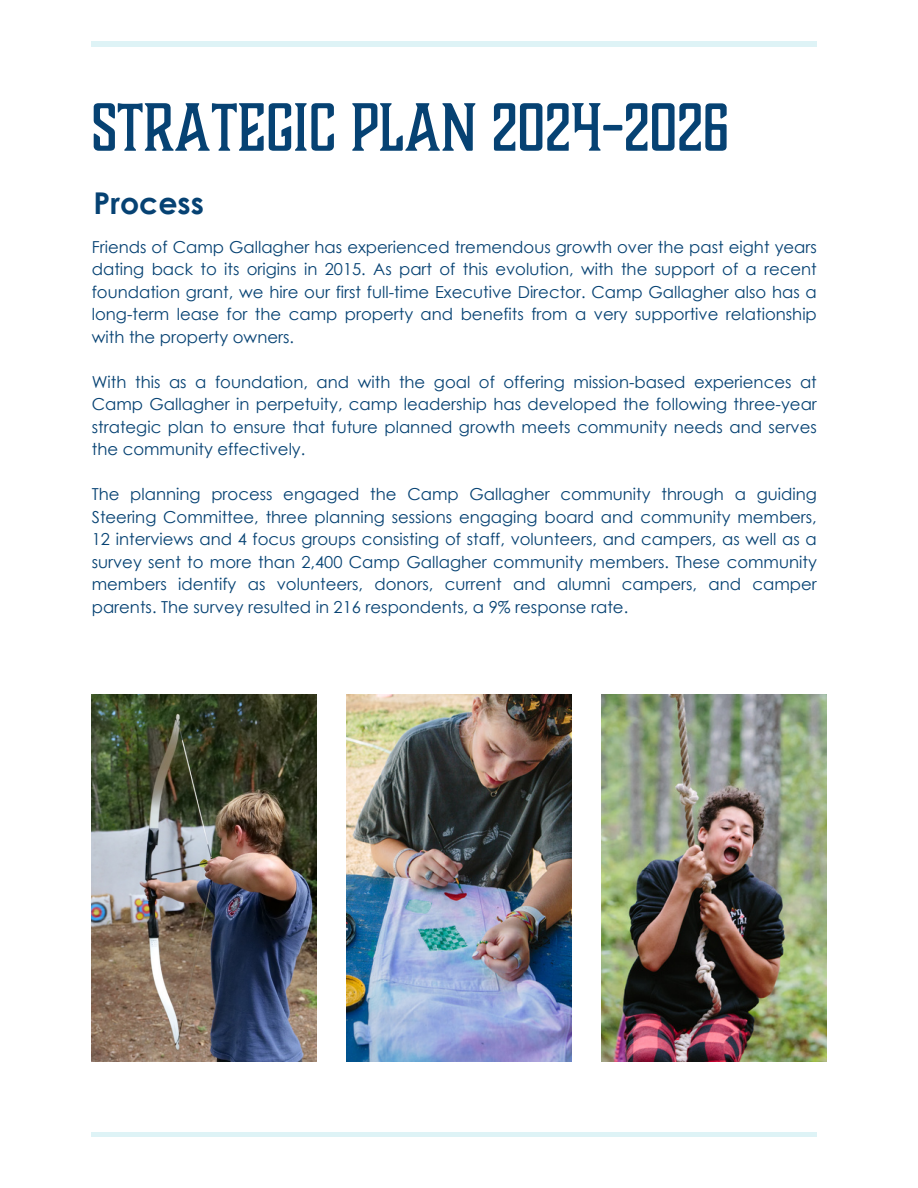
<style>
.page{position:relative;width:918px;height:1188px;background:#fff}
.page>*{position:absolute;margin:0;border:0;box-sizing:border-box;transform-origin:0 0}
.t1{font:63px "Boucherie Block";color:#064273}
.t2{font:700 30px "Century Gothic";color:#064273}
.t3{font:16.5px/22.5px "Century Gothic";color:#064273;text-align:justify}
</style>
<div class="page">
<img style="left:92px;top:694px;width:224px;height:367px">
<img style="left:347px;top:694px;width:224px;height:367px">
<img style="left:602px;top:694px;width:224px;height:367px">
<hr style="left:92px;top:42px;width:725px;height:4px;background:#def3f6">
<div style="left:92px;top:1132px;width:725px;height:5px;background:#def3f6"></div>
<p class="t1" style="left:92px;top:86px;width:639px">STRATEGIC PLAN 2024-2026</p>
<p class="t2" style="left:94px;top:184px;width:112px">Process</p>
<p class="t3" style="left:92px;top:235px;width:727px">Friends of Camp Gallagher has experienced tremendous growth over the past eight years dating back to its origins in 2015. As part of this evolution, with the support of a recent foundation grant, we hire our first full-time Executive Director. Camp Gallagher also has a long-term lease for the camp property and benefits from a very supportive relationship with the property owners.</p>
<h1 class="t3" style="left:92px;top:370px;width:727px">With this as a foundation, and with the goal of offering mission-based experiences at Camp Gallagher in perpetuity, camp leadership has developed the following three-year strategic plan to ensure that future planned growth meets community needs and serves the community effectively.</h1>
<h2 class="t3" style="left:92px;top:482px;width:727px">The planning process engaged the Camp Gallagher community through a guiding Steering Committee, three planning sessions engaging board and community members, 12 interviews and 4 focus groups consisting of staff, volunteers, and campers, as well as a survey sent to more than 2,400 Camp Gallagher community members. These community members identify as volunteers, donors, current and alumni campers, and camper parents. The survey resulted in 216 respondents, a 9% response rate.</h2>
</div>
